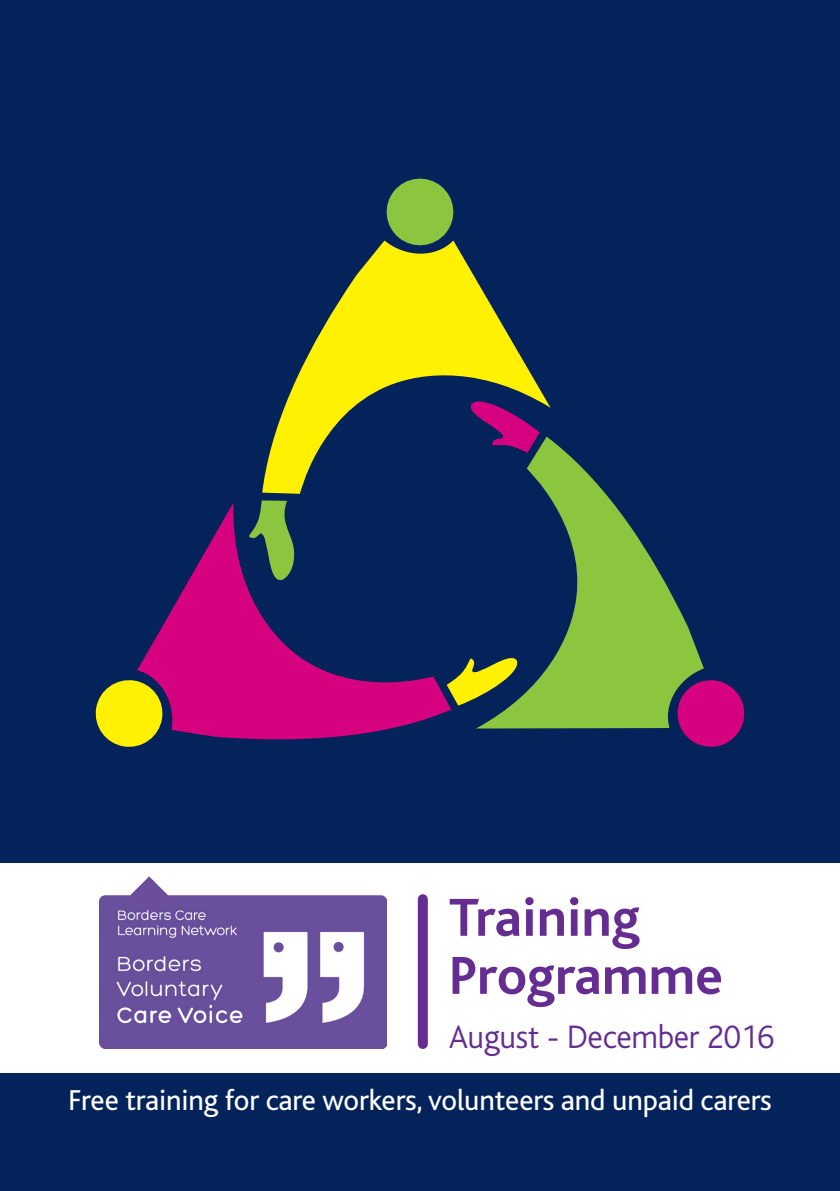
<style>
.page{position:relative;width:840px;height:1191px;background:#fff}
.page>*{position:absolute;margin:0;border:0;box-sizing:border-box;transform-origin:0 0}
.t1{font:700 56px/58px "Bliss";color:#652d91}
.t2{font:300 34px "Bliss";letter-spacing:-.01em;color:#652d91}
.t3{font:30px "Bliss";letter-spacing:-.005em;color:#fff}
</style>
<div class="page">
<div style="left:0;top:0;width:839px;height:1191px;background:#04235a"></div>
<div style="left:0;top:863px;width:839px;height:210px;background:#fff"></div>
<svg style="left:261px;top:500px;width:26px;height:2px"></svg>
<svg style="left:262px;top:243px;width:288px;height:251px"></svg>
<svg style="left:382px;top:178px;width:75px;height:71px"></svg>
<svg style="left:137px;top:502px;width:314px;height:238px"></svg>
<svg style="left:95px;top:677px;width:70px;height:70px"></svg>
<svg style="left:446px;top:650px;width:29px;height:55px"></svg>
<svg style="left:475px;top:436px;width:228px;height:292px"></svg>
<svg style="left:672px;top:676px;width:73px;height:71px"></svg>
<svg style="left:466px;top:394px;width:73px;height:59px"></svg>
<img style="left:100px;top:876px;width:286px;height:172px">
<div style="left:417px;top:899px;width:10px;height:145px;background:#652d91"></div>
<h1 class="t1" style="left:448px;top:889px;width:275px">Training<br>Programme</h1>
<p class="t2" style="left:448px;top:1019px;width:327px">August - December 2016</p>
<p class="t3" style="left:68px;top:1084px;width:705px">Free training for care workers, volunteers and unpaid carers</p>
</div>
